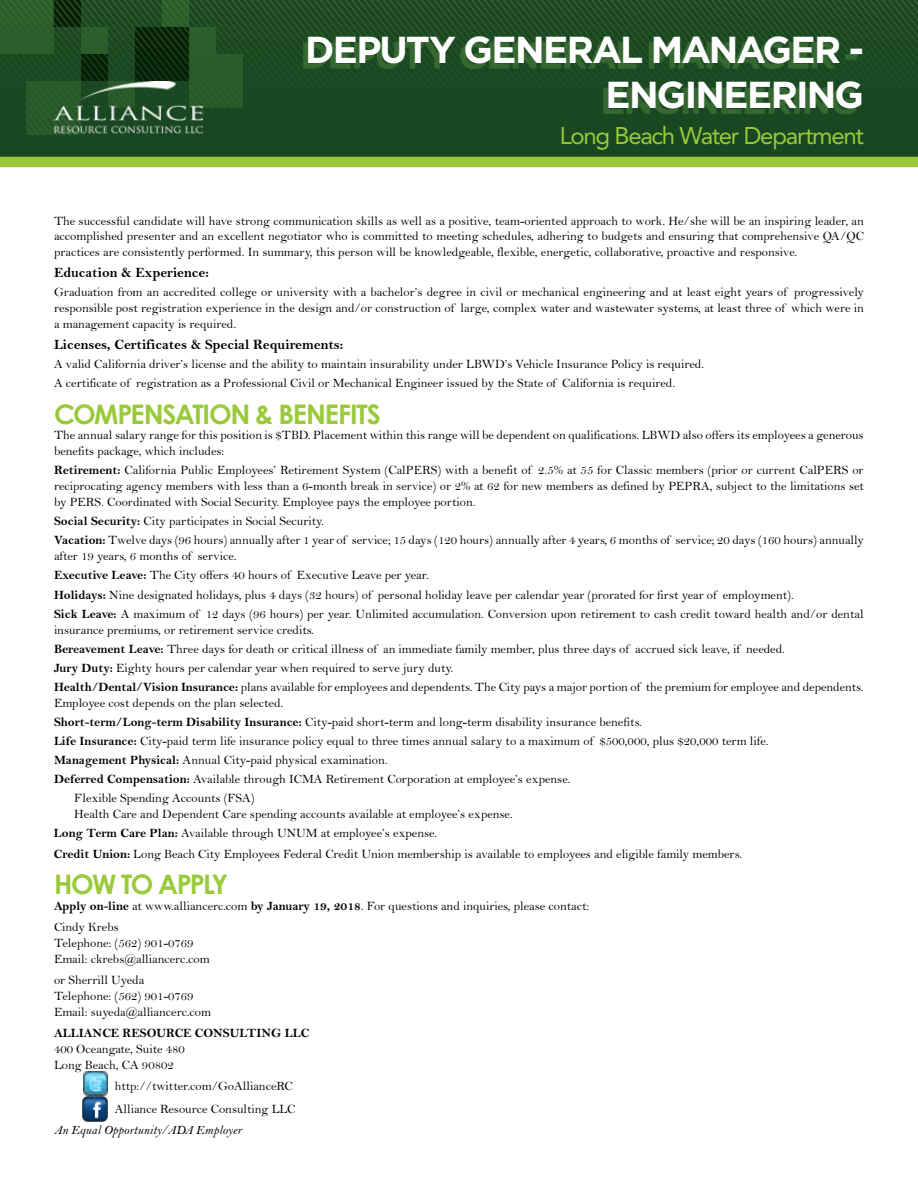
<style>
.page{position:relative;width:918px;height:1188px;background:#fff}
.page>*{position:absolute;margin:0;border:0;box-sizing:border-box;transform-origin:0 0}
.t1{font:700 37.5px/45px "Gotham";letter-spacing:-.045em;color:#fff;text-align:right}
.t2{font:700 27px "Century Gothic";letter-spacing:-.05em;color:#9aca3c}
.t3{font:24px "Avenir";letter-spacing:-.055em;color:#9aca3c}
.t4{font:14.25px "Bell MT Bold";color:#000}
.t5{font:12.75px/15.9px "Bell";color:#000}
.t6{font:12.75px "Bell MT Italic";color:#000}
.t7{font:12.75px "Bell MT Bold";color:#000}
.s1{font-family:"Bell MT Bold"}
</style>
<div class="page">
<svg style="left:0;top:0;width:918px;height:157px;background:#1c4a22"></svg>
<img style="left:53px;top:82px;width:149px;height:53px">
<div style="left:303px;top:42px;width:554px;height:72px;background:#407237;opacity:.75"></div>
<img style="left:83px;top:1097px;width:25px;height:25px">
<img style="left:83px;top:1071px;width:24px;height:24px">
<div style="left:0;top:157px;width:918px;height:10px;background:#9aca3c"></div>
<h1 class="t1" style="left:305px;top:26px;width:560px">DEPUTY GENERAL MANAGER -<br>ENGINEERING</h1>
<h3 class="t3" style="left:560px;top:122px;width:306px">Long Beach Water Department</h3>
<p class="t5" style="left:54px;top:212px;width:812px;text-align:justify">The successful candidate will have strong communication skills as well as a positive, team-oriented approach to work. He/she will be an inspiring leader, an accomplished presenter and an excellent negotiator who is committed to meeting schedules, adhering to budgets and ensuring that comprehensive QA/QC practices are consistently performed. In summary, this person will be knowledgeable, flexible, energetic, collaborative, proactive and responsive.</p>
<p class="t4" style="left:54px;top:264px;width:156px">Education &amp; Experience:</p>
<p class="t5" style="left:54px;top:284px;width:812px;text-align:justify">Graduation from an accredited college or university with a bachelor’s degree in civil or mechanical engineering and at least eight years of progressively responsible post registration experience in the design and/or construction of large, complex water and wastewater systems, at least three of which were in a management capacity is required.</p>
<p class="t4" style="left:54px;top:336px;width:291px">Licenses, Certificates &amp; Special Requirements:</p>
<p class="t5" style="left:54px;top:354px;width:652px;line-height:19.2px">A valid California driver’s license and the ability to maintain insurability under LBWD’s Vehicle Insurance Policy is required.<br>A certificate of registration as a Professional Civil or Mechanical Engineer issued by the State of California is required.</p>
<h2 class="t2" style="left:54px;top:393px;width:328px">COMPENSATION &amp; BENEFITS</h2>
<p class="t5" style="left:54px;top:427px;width:811px">The annual salary range for this position is $TBD. Placement within this range will be dependent on qualifications. LBWD also offers its employees a generous benefits package, which includes:</p>
<p class="t5" style="left:54px;top:462px;width:812px;text-align:justify"><span class="s1">Retirement:</span> California Public Employees’ Retirement System (CalPERS) with a benefit of 2.5% at 55 for Classic members (prior or current CalPERS or reciprocating agency members with less than a 6-month break in service) or 2% at 62 for new members as defined by PEPRA, subject to the limitations set by PERS. Coordinated with Social Security. Employee pays the employee portion.</p>
<p class="t5" style="left:54px;top:512px;width:811px;line-height:19.2px"><span class="s1">Social Security:</span> City participates in Social Security.<br><span class="s1">Vacation:</span> Twelve days (96 hours) annually after 1 year of service; 15 days (120 hours) annually after 4 years, 6 months of service; 20 days (160 hours) annually</p>
<p class="t5" style="left:54px;top:547px;width:811px;line-height:19.2px">after 19 years, 6 months of service.<br><span class="s1">Executive Leave:</span> The City offers 40 hours of Executive Leave per year.<br><span class="s1">Holidays:</span> Nine designated holidays, plus 4 days (32 hours) of personal holiday leave per calendar year (prorated for first year of employment).<br><span class="s1">Sick Leave:</span> A maximum of 12 days (96 hours) per year. Unlimited accumulation. Conversion upon retirement to cash credit toward health and/or dental</p>
<p class="t5" style="left:54px;top:620px;width:811px;line-height:19.2px">insurance premiums, or retirement service credits.<br><span class="s1">Bereavement Leave:</span> Three days for death or critical illness of an immediate family member, plus three days of accrued sick leave, if needed.<br><span class="s1">Jury Duty:</span> Eighty hours per calendar year when required to serve jury duty.<br><span class="s1">Health/Dental/Vision Insurance:</span> plans available for employees and dependents. The City pays a major portion of the premium for employee and dependents.</p>
<p class="t5" style="left:54px;top:695px;width:231px">Employee cost depends on the plan selected.</p>
<p class="t5" style="left:54px;top:714px;width:590px"><span class="s1">Short-term/Long-term Disability Insurance:</span> City-paid short-term and long-term disability insurance benefits.</p>
<p class="t5" style="left:54px;top:733px;width:716px"><span class="s1">Life Insurance:</span> City-paid term life insurance policy equal to three times annual salary to a maximum of $500,000, plus $20,000 term life.</p>
<p class="t5" style="left:54px;top:752px;width:335px"><span class="s1">Management Physical:</span> Annual City-paid physical examination.</p>
<p class="t5" style="left:54px;top:771px;width:518px"><span class="s1">Deferred Compensation:</span> Available through ICMA Retirement Corporation at employee’s expense.</p>
<p class="t5" style="left:74px;top:790px;width:182px">Flexible Spending Accounts (FSA)</p>
<p class="t5" style="left:54px;top:804px;width:690px;line-height:19.6px;text-indent:20px">Health Care and Dependent Care spending accounts available at employee’s expense.<br><span class="s1">Long Term Care Plan:</span> Available through UNUM at employee’s expense.<br><span class="s1">Credit Union:</span> Long Beach City Employees Federal Credit Union membership is available to employees and eligible family members.</p>
<h2 class="t2" style="left:54px;top:863px;width:176px">HOW TO APPLY</h2>
<p class="t5" style="left:54px;top:895px;width:537px;line-height:21.3px"><span class="s1">Apply on-line</span> at www.alliancerc.com <span class="s1">by January 19, 2018</span>. For questions and inquiries, please contact:<br>Cindy Krebs</p>
<p class="t5" style="left:54px;top:935px;width:157px">Telephone: (562) 901-0769<br>Email: ckrebs@alliancerc.com</p>
<p class="t5" style="left:54px;top:972px;width:159px">or Sherrill Uyeda<br>Telephone: (562) 901-0769<br>Email: suyeda@alliancerc.com</p>
<p class="t7" style="left:54px;top:1025px;width:257px">ALLIANCE RESOURCE CONSULTING LLC</p>
<p class="t5" style="left:54px;top:1041px;width:132px">400 Oceangate, Suite 480<br>Long Beach, CA 90802</p>
<p class="t5" style="left:115px;top:1075px;width:182px;line-height:22.6px">http://twitter.com/GoAllianceRC<br>Alliance Resource Consulting LLC</p>
<p class="t6" style="left:54px;top:1122px;width:190px">An Equal Opportunity/ADA Employer</p>
</div>
